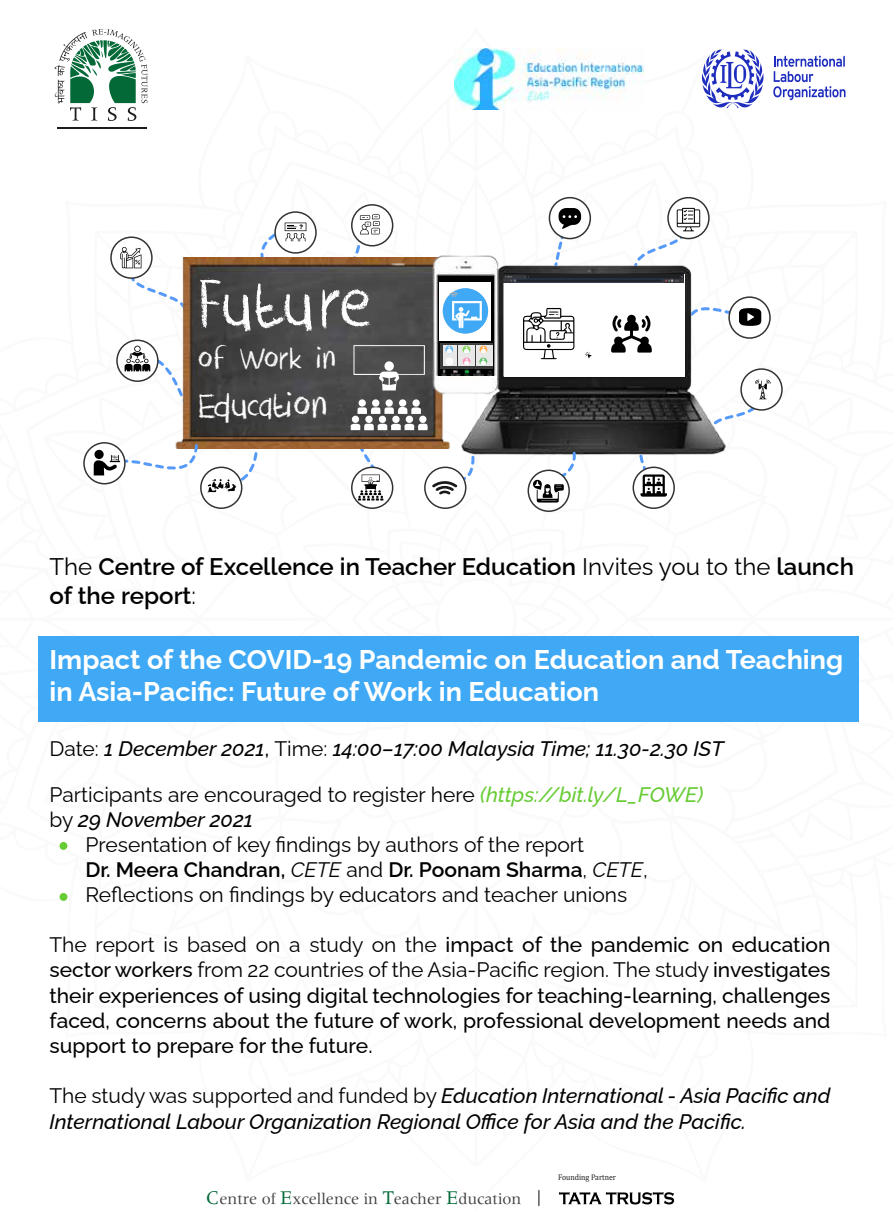
<style>
.page{position:relative;width:893px;height:1227px;background:#fff}
.page>*{position:absolute;margin:0;border:0;box-sizing:border-box;transform-origin:0 0}
.t1{font:76.5px "DK Crayon Crumble";letter-spacing:.015em;color:#fff}
.t2{font:40.5px "DK Crayon Crumble";letter-spacing:-.005em;color:#fff}
.t3{font:34.5px "DK Crayon Crumble";letter-spacing:-.005em;color:#fff}
.t4{font:700 27px/32.4px "Raleway";color:#fff}
.t5{font:600 24px/28.8px "Raleway";color:#000}
.t6{font:500 21px/25.2px "Raleway";color:#000;text-align:justify}
.t7{font:italic 500 21px/25.2px "Raleway";color:#000}
.t8{font:21px "Raleway";color:#000}
.t9{font:600 21px "Raleway";color:#000}
.t10{font:16.2px "Meridien";color:#404041}
.t11{font:8.4px "Cambria";color:#1c1d1a;scale:.93 1}
.s1{font-weight:400}
.s2{font-weight:400;font-style:normal}
.s3{font-style:normal}
.s4{font-weight:500;font-style:italic;color:#6c3}
.s5{font-weight:400;font-style:italic}
.s6{font-size:20.1px;color:#026937}
</style>
<div class="page">
<div style="left:38px;top:636px;width:820px;height:85px;background:#3fa9f5"></div>
<img style="left:463px;top:265px;width:263px;height:190px">
<img style="left:177px;top:257px;width:272px;height:191px">
<img style="left:429px;top:255px;width:71px;height:141px">
<svg style="left:438px;top:276px;width:56px;height:67px"></svg>
<img style="left:438px;top:343px;width:56px;height:32px">
<div style="left:440px;top:282px;width:51px;height:58px;background:#fff"></div>
<div style="left:443px;top:288px;width:45px;height:45px;background:#3fa9f5;border-radius:50%"></div>
<div style="left:504px;top:274px;width:180px;height:102px;background:#fff"></div>
<svg style="left:585px;top:352px;width:7px;height:6px"></svg>
<svg style="left:523px;top:308px;width:51px;height:51px"></svg>
<img style="left:504px;top:274px;width:180px;height:8px">
<svg style="left:440px;top:343px;width:52px;height:26px"></svg>
<svg style="left:353px;top:345px;width:72px;height:45px"></svg>
<svg style="left:350px;top:423px;width:78px;height:7px"></svg>
<svg style="left:357px;top:406px;width:65px;height:8px"></svg>
<svg style="left:365px;top:415px;width:8px;height:8px"></svg>
<div style="left:392px;top:415px;width:8px;height:8px;background:#fff;border-radius:50%"></div>
<div style="left:406px;top:415px;width:7px;height:8px;background:#fff;border-radius:50%"></div>
<div style="left:399px;top:399px;width:7px;height:7px;background:#fff;border-radius:50%"></div>
<div style="left:372px;top:399px;width:7px;height:8px;background:#fff;border-radius:50%"></div>
<div style="left:379px;top:415px;width:7px;height:8px;background:#fff;border-radius:50%"></div>
<div style="left:386px;top:399px;width:7px;height:7px;background:#fff;border-radius:50%"></div>
<div style="left:352px;top:415px;width:7px;height:8px;background:#fff;border-radius:50%"></div>
<svg style="left:419px;top:415px;width:8px;height:8px"></svg>
<div style="left:412px;top:399px;width:8px;height:7px;background:#fff;border-radius:50%"></div>
<div style="left:359px;top:399px;width:7px;height:7px;background:#fff;border-radius:50%"></div>
<div style="left:384px;top:361px;width:10px;height:10px;background:#fff;border-radius:50%"></div>
<svg style="left:611px;top:314px;width:41px;height:38px"></svg>
<svg style="left:449px;top:292px;width:33px;height:36px"></svg>
<svg style="left:633px;top:467px;width:41px;height:41px"></svg>
<div style="left:632px;top:466px;width:43px;height:43px;border:2px solid #333;border-radius:50%"></div>
<div style="left:740px;top:368px;width:43px;height:42px;border:2px solid #333;border-radius:50%"></div>
<div style="left:728px;top:296px;width:43px;height:43px;border:2px solid #333;border-radius:50%"></div>
<div style="left:667px;top:197px;width:43px;height:42px;border:2px solid #333;border-radius:50%"></div>
<div style="left:549px;top:197px;width:42px;height:42px;border:2px solid #333;border-radius:50%"></div>
<div style="left:424px;top:466px;width:42px;height:43px;border:2px solid #333;border-radius:50%"></div>
<svg style="left:352px;top:467px;width:41px;height:41px"></svg>
<div style="left:351px;top:466px;width:42px;height:43px;border:2px solid #333;border-radius:50%"></div>
<div style="left:200px;top:466px;width:42px;height:43px;border:2px solid #333;border-radius:50%"></div>
<svg style="left:117px;top:340px;width:41px;height:41px"></svg>
<div style="left:116px;top:339px;width:43px;height:43px;border:2px solid #333;border-radius:50%"></div>
<div style="left:110px;top:236px;width:43px;height:43px;border:2px solid #333;border-radius:50%"></div>
<div style="left:274px;top:211px;width:43px;height:43px;border:2px solid #333;border-radius:50%"></div>
<div style="left:351px;top:204px;width:42px;height:42px;border:2px solid #333;border-radius:50%"></div>
<svg style="left:356px;top:441px;width:27px;height:59px"></svg>
<svg style="left:639px;top:440px;width:28px;height:56px"></svg>
<svg style="left:685px;top:299px;width:76px;height:29px"></svg>
<svg style="left:632px;top:207px;width:77px;height:66px"></svg>
<svg style="left:552px;top:208px;width:29px;height:62px"></svg>
<svg style="left:348px;top:214px;width:32px;height:53px"></svg>
<svg style="left:207px;top:443px;width:69px;height:49px"></svg>
<svg style="left:125px;top:345px;width:66px;height:65px"></svg>
<svg style="left:707px;top:379px;width:64px;height:57px"></svg>
<svg style="left:119px;top:247px;width:70px;height:65px"></svg>
<svg style="left:259px;top:222px;width:47px;height:42px"></svg>
<svg style="left:432px;top:442px;width:44px;height:52px"></svg>
<svg style="left:84px;top:443px;width:41px;height:40px"></svg>
<div style="left:83px;top:442px;width:43px;height:42px;border:2px solid #333;border-radius:50%"></div>
<svg style="left:94px;top:442px;width:106px;height:43px"></svg>
<svg style="left:528px;top:470px;width:41px;height:41px"></svg>
<div style="left:527px;top:469px;width:43px;height:43px;border:2px solid #333;border-radius:50%"></div>
<svg style="left:533px;top:447px;width:43px;height:55px"></svg>
<hr style="left:58px;top:127px;width:89px;height:1px;background:#1c1c1b">
<svg style="left:55px;top:29px;width:92px;height:92px"></svg>
<svg style="left:773px;top:56px;width:72px;height:44px"></svg>
<svg style="left:701px;top:49px;width:63px;height:59px"></svg>
<div style="left:60px;top:842px;width:7px;height:7px;background:#6c3;border-radius:50%"></div>
<div style="left:60px;top:893px;width:7px;height:7px;background:#6c3;border-radius:50%"></div>
<img style="left:454px;top:48px;width:190px;height:61px">
<svg style="left:559px;top:1192px;width:115px;height:12px"></svg>
<svg style="left:538px;top:1190px;width:2px;height:15px"></svg>
<h1 class="t1" style="left:198px;top:259px;width:176px">Future</h1>
<h3 class="t3" style="left:198px;top:338px;width:140px">of Work in</h3>
<h2 class="t2" style="left:198px;top:381px;width:132px">Education</h2>
<p class="t5" style="left:50px;top:549px;width:806px"><span class="s1">The</span> Centre of Excellence in Teacher Education <span class="s1">Invites you to the</span> launch of the report<span class="s1">:</span></p>
<p class="t4" style="left:50px;top:639px;width:795px">Impact of the COVID-19 Pandemic on Education and Teaching in Asia-Pacific: Future of Work in Education</p>
<p class="t7" style="left:50px;top:733px;width:676px"><span class="s2">Date:</span> 1 December 2021<span class="s3">,</span> <span class="s2">Time:</span> 14:00–17:00 Malaysia Time; 11.30-2.30 IST</p>
<p class="t8" style="left:50px;top:777px;width:655px">Participants are encouraged to register here <span class="s4">(https://bit.ly/L_FOWE)</span></p>
<p class="t7" style="left:50px;top:804px;width:205px"><span class="s2">by</span> 29 November 2021</p>
<p class="t8" style="left:85px;top:827px;width:500px">Presentation of key findings by authors of the report</p>
<p class="t9" style="left:85px;top:853px;width:564px">Dr. Meera Chandran, <span class="s5">CETE</span> <span class="s1">and</span> Dr. Poonam Sharma<span class="s1">,</span> <span class="s5">CETE</span><span class="s1">,</span></p>
<p class="t8" style="left:85px;top:878px;width:543px">Reflections on findings by educators and teacher unions</p>
<p class="t6" style="left:50px;top:929px;width:782px"><span class="s1">The report is based on a study on the</span> impact of the pandemic on education sector workers <span class="s1">from 22 countries of the Asia-Pacific region. The study</span> investigates their experiences of using digital technologies for teaching-learning, challenges faced, concerns about the future of work, professional development needs and support to prepare for the future.</p>
<p class="t7" style="left:50px;top:1081px;width:782px"><span class="s2">The study was supported and funded by</span> Education International - Asia Pacific and<br>International Labour Organization Regional Office for Asia and the Pacific.</p>
<p class="t10" style="left:206px;top:1190px;width:317px"><span class="s6">C</span>entre of <span class="s6">E</span>xcellence in <span class="s6">T</span>eacher <span class="s6">E</span>ducation</p>
<p class="t11" style="left:558px;top:1172px;width:64px">Founding Partner</p>
</div>
